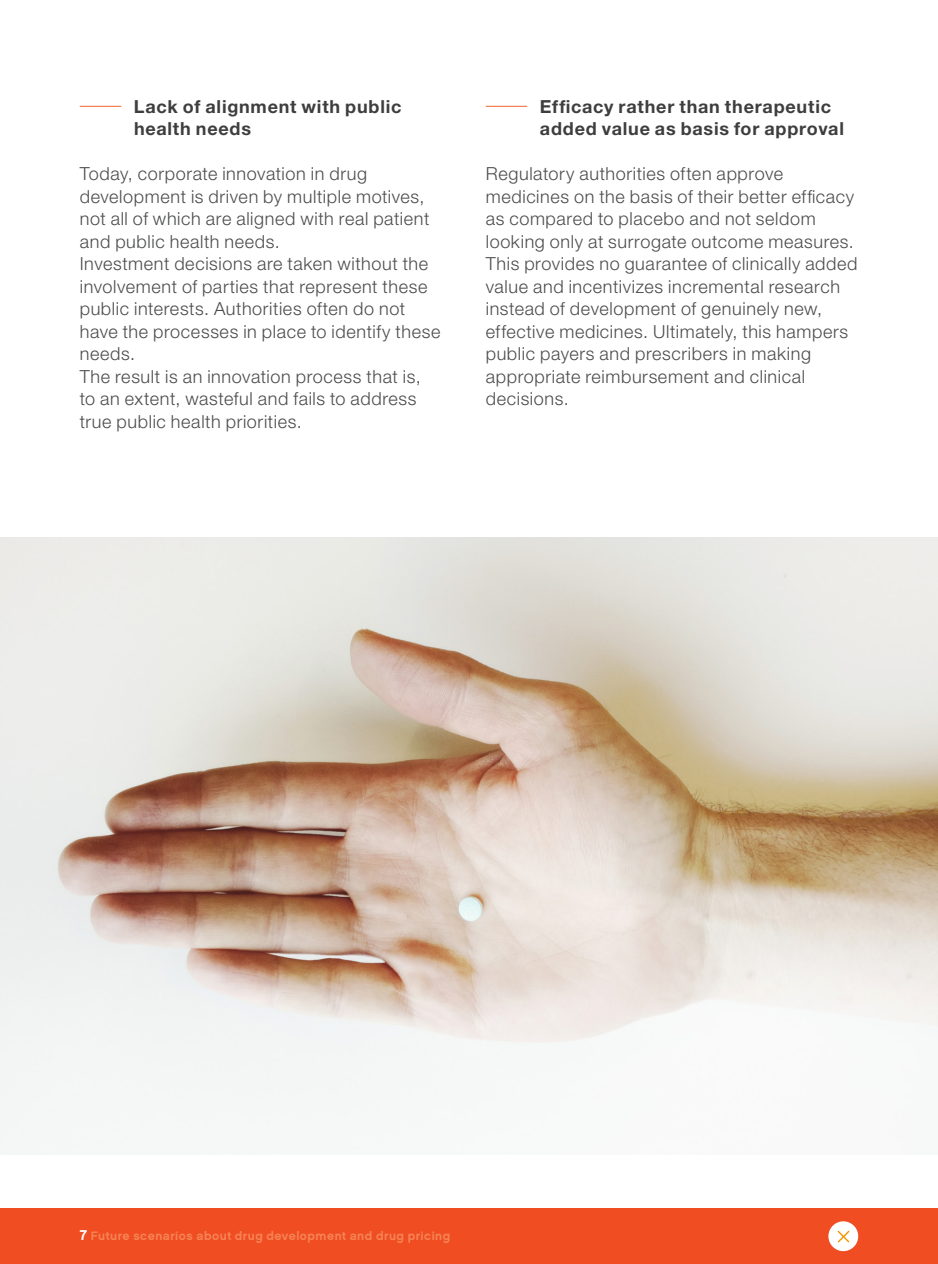
<style>
.page{position:relative;width:938px;height:1264px;background:#fff}
.page>*{position:absolute;margin:0;border:0;box-sizing:border-box;transform-origin:0 0}
.BODY_DEF{font:300 18px/22.5px "Helvetica Neue LT Std";letter-spacing:.035em;color:#4b4c4d}
.DEF_tsstitel___inspr{font:700 18px/22.5px "Helvetica Neue LT Std";letter-spacing:.045em;color:#3e3e3f}
.t1{font:12.15px "Chalet New York Nineteen Sixty";letter-spacing:.04em;color:#f58455}
.s1{font-size:14.17px;color:#fff}
</style>
<div class="page">
<div style="left:0;top:1208px;width:938px;height:56px;background:#f04d22"></div>
<div style="left:828px;top:1221px;width:30px;height:30px;background:#fff;border-radius:50%"></div>
<svg style="left:837px;top:1230px;width:13px;height:13px"></svg>
<hr style="left:80px;top:106px;width:41px;height:1px;background:#f37442">
<hr style="left:486px;top:106px;width:41px;height:1px;background:#f37442">
<img style="left:0;top:537px;width:938px;height:616px">
<p class="DEF_tsstitel___inspr" style="left:134px;top:94px;width:269px">Lack of alignment with public health needs</p>
<p class="BODY_DEF" style="left:80px;top:162px;width:351px">Today, corporate innovation in drug development is driven by multiple motives, not all of which are aligned with real patient and public health needs.</p>
<p class="BODY_DEF" style="left:80px;top:252px;width:362px">Investment decisions are taken without the involvement of parties that represent these public interests. Authorities often do not have the processes in place to identify these needs.</p>
<p class="BODY_DEF" style="left:80px;top:364px;width:342px">The result is an innovation process that is, to an extent, wasteful and fails to address true public health priorities.</p>
<p class="DEF_tsstitel___inspr" style="left:540px;top:94px;width:305px">Efficacy rather than therapeutic added value as basis for approval</p>
<p class="BODY_DEF" style="left:486px;top:162px;width:373px">Regulatory authorities often approve medicines on the basis of their better efficacy as compared to placebo and not seldom looking only at surrogate outcome measures.<br>This provides no guarantee of clinically added value and incentivizes incremental research instead of development of genuinely new, effective medicines. Ultimately, this hampers public payers and prescribers in making appropriate reimbursement and clinical decisions.</p>
<p class="t1" style="left:80px;top:1228px;width:372px"><span class="s1">7</span> Future scenarios about drug development and drug pricing</p>
</div>
